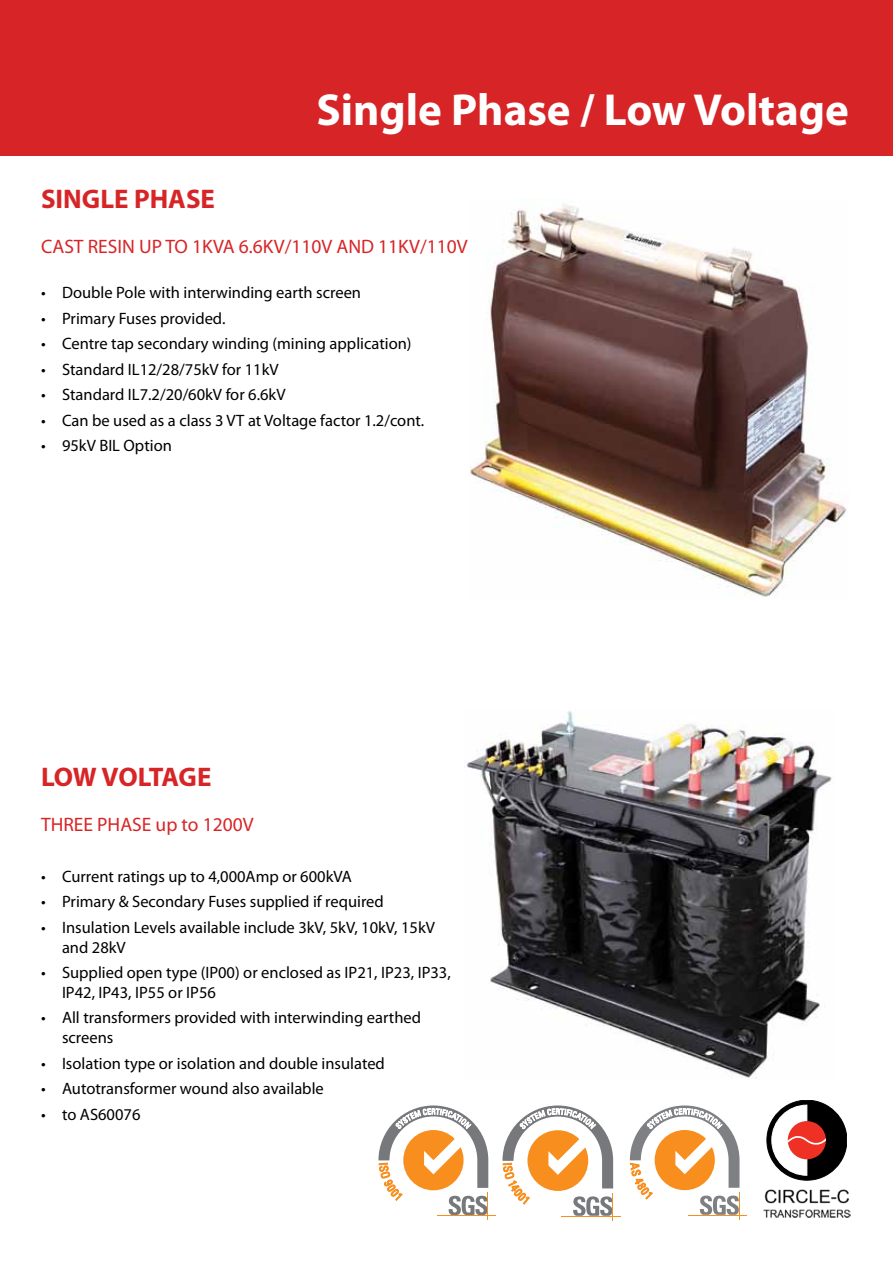
<style>
.page{position:relative;width:893px;height:1263px;background:#fff}
.page>*{position:absolute;margin:0;border:0;box-sizing:border-box;transform-origin:0 0}
.t1{font:700 45px "Myriad Pro";color:#fff}
.t2{font:700 27px "Myriad Pro";color:#d72527}
.t3{font:19.5px "Myriad Pro";color:#d72527}
.t4{font:16.5px/19.8px "Myriad Pro";color:#000}
</style>
<div class="page">
<img style="left:466px;top:711px;width:366px;height:368px">
<img style="left:469px;top:204px;width:378px;height:393px">
<div style="left:0;top:0;width:893px;height:156px;background:#d72527"></div>
<img style="left:764px;top:1189px;width:86px;height:29px">
<div style="left:767px;top:1100px;width:80px;height:80px;background:#000;border-radius:50%"></div>
<div style="left:767px;top:1100px;width:80px;height:80px;border:1px solid #000;border-radius:50%"></div>
<svg style="left:772px;top:1105px;width:54px;height:70px"></svg>
<hr style="left:688px;top:1215px;width:59px;height:1px;background:#f78e1e">
<svg style="left:630px;top:1105px;width:110px;height:114px"></svg>
<hr style="left:561px;top:1216px;width:59px;height:1px;background:#f78e1e">
<svg style="left:502px;top:1105px;width:111px;height:115px"></svg>
<hr style="left:437px;top:1215px;width:58px;height:1px;background:#f78e1e">
<svg style="left:378px;top:1105px;width:111px;height:114px"></svg>
<h1 class="t1" style="left:317px;top:81px;width:534px">Single Phase / Low Voltage</h1>
<h2 class="t2" style="left:41px;top:181px;width:175px">SINGLE PHASE</h2>
<p class="t3" style="left:41px;top:234px;width:428px">CAST RESIN UP TO 1KVA 6.6KV/110V AND 11KV/110V</p>
<p class="t4" style="left:41px;top:283px;width:322px">• Double Pole with interwinding earth screen</p>
<p class="t4" style="left:41px;top:308px;width:186px">• Primary Fuses provided.</p>
<p class="t4" style="left:41px;top:334px;width:372px">• Centre tap secondary winding (mining application)</p>
<p class="t4" style="left:41px;top:359px;width:239px">• Standard IL12/28/75kV for 11kV</p>
<p class="t4" style="left:41px;top:385px;width:246px">• Standard IL7.2/20/60kV for 6.6kV</p>
<p class="t4" style="left:41px;top:410px;width:385px">• Can be used as a class 3 VT at Voltage factor 1.2/cont.</p>
<p class="t4" style="left:41px;top:436px;width:132px">• 95kV BIL Option</p>
<h2 class="t2" style="left:41px;top:759px;width:172px">LOW VOLTAGE</h2>
<p class="t3" style="left:41px;top:812px;width:214px">THREE PHASE up to 1200V</p>
<p class="t4" style="left:41px;top:866px;width:312px">• Current ratings up to 4,000Amp or 600kVA</p>
<p class="t4" style="left:41px;top:891px;width:344px">• Primary &amp; Secondary Fuses supplied if required</p>
<p class="t4" style="left:62px;top:917px;width:374px;text-indent:-21px">• Insulation Levels available include 3kV, 5kV, 10kV, 15kV and 28kV</p>
<p class="t4" style="left:62px;top:962px;width:390px;text-indent:-21px">• Supplied open type (IP00) or enclosed as IP21, IP23, IP33,<br>IP42, IP43, IP55 or IP56</p>
<p class="t4" style="left:62px;top:1007px;width:360px;text-indent:-21px">• All transformers provided with interwinding earthed screens</p>
<p class="t4" style="left:41px;top:1053px;width:345px">• Isolation type or isolation and double insulated</p>
<p class="t4" style="left:41px;top:1078px;width:284px">• Autotransformer wound also available</p>
<p class="t4" style="left:41px;top:1104px;width:101px">• to AS60076</p>
</div>
